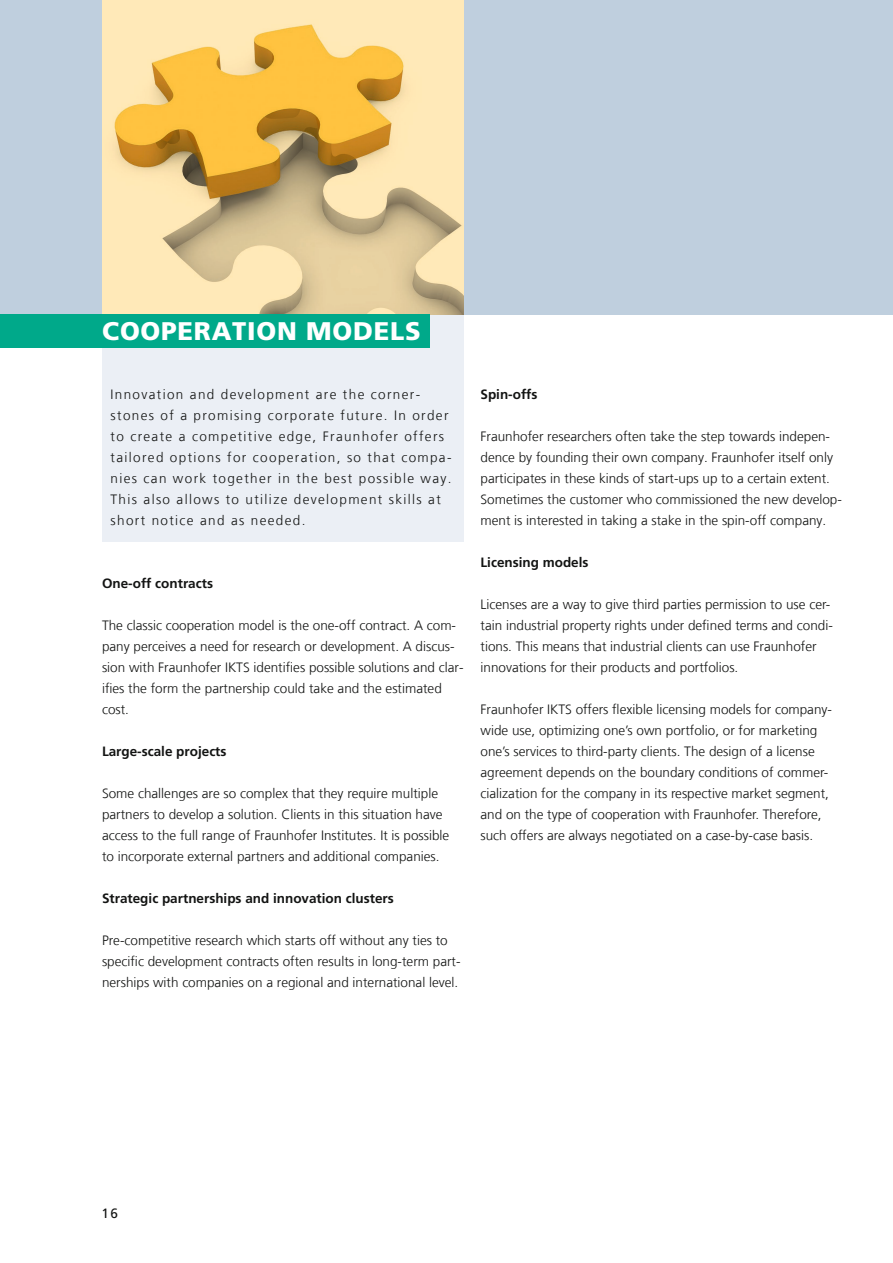
<style>
.page{position:relative;width:893px;height:1263px;background:#fff}
.page>*{position:absolute;margin:0;border:0;box-sizing:border-box;transform-origin:0 0}
._04_Standardüberschr{font:900 25.5px "Frutiger LT Com";letter-spacing:.03em;color:#fff}
._07_Fließtext{font:300 13.5px/21px "Frutiger LT Com";color:#131413}
._05_Einleitungstext{font:300 13.5px/21px "Frutiger LT Com";letter-spacing:.1em;color:#131413}
._12_Zwischenüberschr{font:700 13.5px "Frutiger LT Com";color:#131413}
.t1{font:13.5px "Frutiger LT Com";color:#131413}
</style>
<div class="page">
<div style="left:0;top:0;width:893px;height:315px;background:#bfcfde"></div>
<div style="left:102px;top:315px;width:361px;height:227px;background:#ebeff5"></div>
<img style="left:102px;top:0;width:361px;height:315px">
<div style="left:0;top:315px;width:429px;height:33px;background:#00a98a"></div>
<p class="_04_Standardüberschr" style="left:102px;top:316px;width:320px">COOPERATION MODELS</p>
<p class="_05_Einleitungstext" style="left:111px;top:384px;width:343px">Innovation and development are the corner&shy;stones of a promising corporate future. In order to create a competitive edge, Fraunhofer offers tailored options for cooperation, so that compa&shy;nies can work together in the best possible way.<br>This also allows to utilize development skills at short notice and as needed.</p>
<p class="_12_Zwischenüberschr" style="left:102px;top:575px;width:112px">One-off contracts</p>
<p class="_07_Fließtext" style="left:102px;top:615px;width:363px">The classic cooperation model is the one-off contract. A com&shy;pany perceives a need for research or development. A discus&shy;sion with Fraunhofer IKTS identifies possible solutions and clar&shy;ifies the form the partnership could take and the estimated cost.</p>
<p class="_12_Zwischenüberschr" style="left:102px;top:743px;width:126px">Large-scale projects</p>
<p class="_07_Fließtext" style="left:102px;top:783px;width:349px">Some challenges are so complex that they require multiple partners to develop a solution. Clients in this situation have access to the full range of Fraunhofer Institutes. It is possible to incorporate external partners and additional companies.</p>
<p class="_12_Zwischenüberschr" style="left:102px;top:890px;width:293px">Strategic partnerships and innovation clusters</p>
<p class="_07_Fließtext" style="left:102px;top:930px;width:360px">Pre-competitive research which starts off without any ties to specific development contracts often results in long-term part&shy;nerships with companies on a regional and international level.</p>
<p class="_12_Zwischenüberschr" style="left:480px;top:386px;width:58px">Spin-offs</p>
<p class="_07_Fließtext" style="left:480px;top:426px;width:363px">Fraunhofer researchers often take the step towards indepen&shy;dence by founding their own company. Fraunhofer itself only participates in these kinds of start-ups up to a certain extent.<br>Sometimes the customer who commissioned the new develop&shy;ment is interested in taking a stake in the spin-off company.</p>
<p class="_12_Zwischenüberschr" style="left:480px;top:554px;width:109px">Licensing models</p>
<p class="_07_Fließtext" style="left:480px;top:594px;width:354px">Licenses are a way to give third parties permission to use cer&shy;tain industrial property rights under defined terms and condi&shy;tions. This means that industrial clients can use Fraunhofer innovations for their products and portfolios.</p>
<p class="_07_Fließtext" style="left:480px;top:699px;width:353px">Fraunhofer IKTS offers flexible licensing models for company&shy;wide use, optimizing one’s own portfolio, or for marketing one’s services to third-party clients. The design of a license agreement depends on the boundary conditions of commer&shy;cialization for the company in its respective market segment, and on the type of cooperation with Fraunhofer. Therefore, such offers are always negotiated on a case-by-case basis.</p>
<p class="t1" style="left:101px;top:1205px;width:18px">16</p>
</div>
